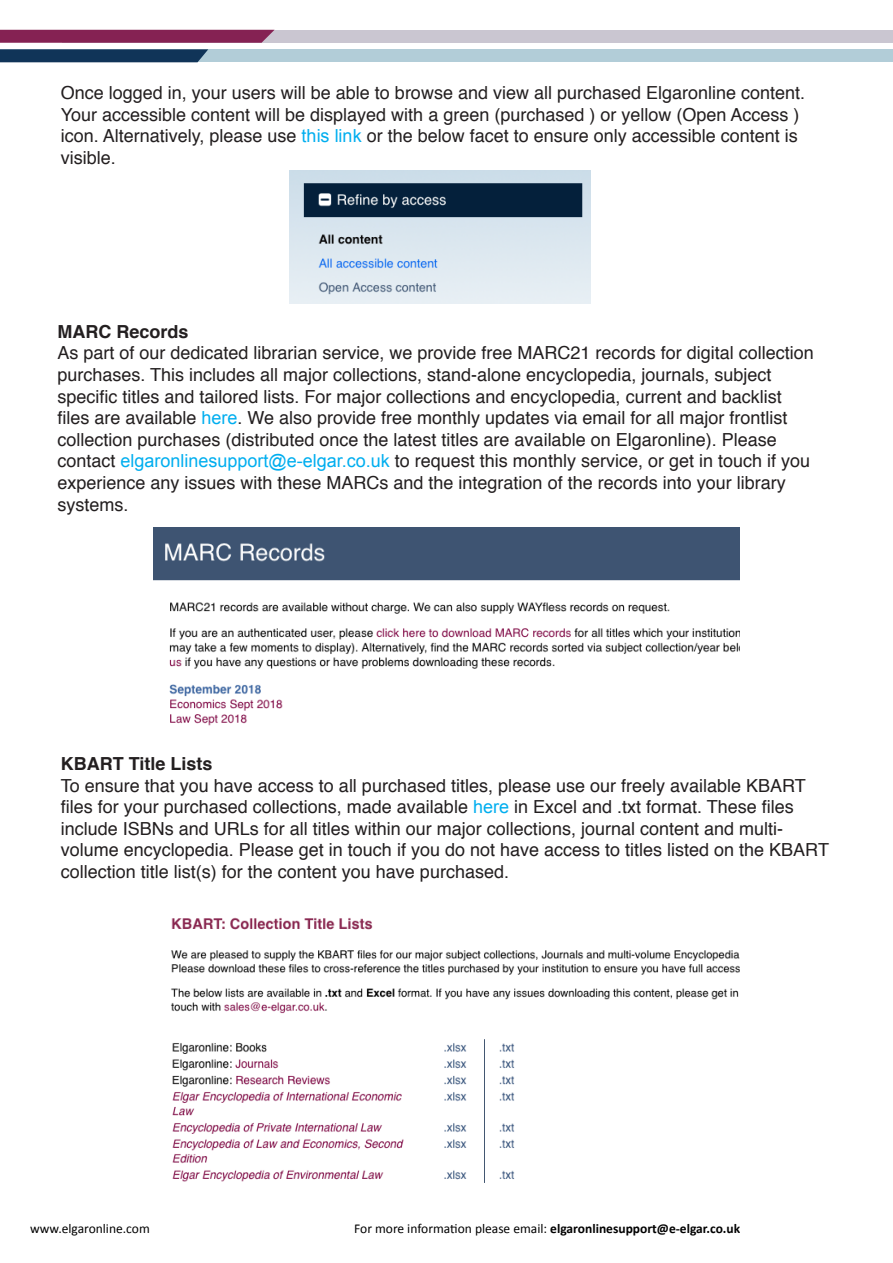
<style>
.page{position:relative;width:893px;height:1263px;background:#fff}
.page>*{position:absolute;margin:0;border:0;box-sizing:border-box;transform-origin:0 0}
.t1{font:18px/21.6px "Helvetica";color:#231f20}
.t2{font:700 18px "Helvetica";color:#231f20}
.t3{font:700 13.5px "Calibri";color:#000}
.t4{font:13.5px "Calibri";color:#000}
.s1{font-family:"Arial";color:#00aeef}
.s2{font-weight:400}
</style>
<div class="page">
<div style="left:63px;top:30px;width:830px;height:13px;background:#cac6d1"></div>
<svg style="left:0;top:30px;width:274px;height:13px;background:#882858"></svg>
<img style="left:289px;top:170px;width:301px;height:133px">
<div style="left:0;top:49px;width:893px;height:13px;background:#b2cdd8"></div>
<svg style="left:0;top:49px;width:208px;height:13px;background:#173b5e"></svg>
<img style="left:154px;top:527px;width:585px;height:199px">
<img style="left:171px;top:917px;width:568px;height:266px">
<p class="t1" style="left:61px;top:83px;width:746px">Once logged in, your users will be able to browse and view all purchased Elgaronline content.<br>Your accessible content will be displayed with a green (purchased ) or yellow (Open Access ) icon. Alternatively, please use <span class="s1">this link</span> or the below facet to ensure only accessible content is visible.</p>
<p class="t2" style="left:57px;top:317px;width:133px">MARC Records</p>
<p class="t1" style="left:57px;top:343px;width:758px">As part of our dedicated librarian service, we provide free MARC21 records for digital collection purchases. This includes all major collections, stand-alone encyclopedia, journals, subject specific titles and tailored lists. For major collections and encyclopedia, current and backlist files are available <span class="s1">here</span>. We also provide free monthly updates via email for all major frontlist collection purchases (distributed once the latest titles are available on Elgaronline). Please contact <span class="s1">elgaronlinesupport@e-elgar.co.uk</span> to request this monthly service, or get in touch if you experience any issues with these MARCs and the integration of the records into your library systems.</p>
<p class="t2" style="left:61px;top:749px;width:153px">KBART Title Lists</p>
<p class="t1" style="left:61px;top:775px;width:770px">To ensure that you have access to all purchased titles, please use our freely available KBART files for your purchased collections, made available <span class="s1">here</span> in Excel and .txt format. These files include ISBNs and URLs for all titles within our major collections, journal content and multi&shy;volume encyclopedia. Please get in touch if you do not have access to titles listed on the KBART collection title list(s) for the content you have purchased.</p>
<p class="t4" style="left:30px;top:1220px;width:121px">www.elgaronline.com</p>
<p class="t3" style="left:354px;top:1220px;width:388px"><span class="s2">For more information please email:</span> elgaronlinesupport@e-elgar.co.uk</p>
</div>
